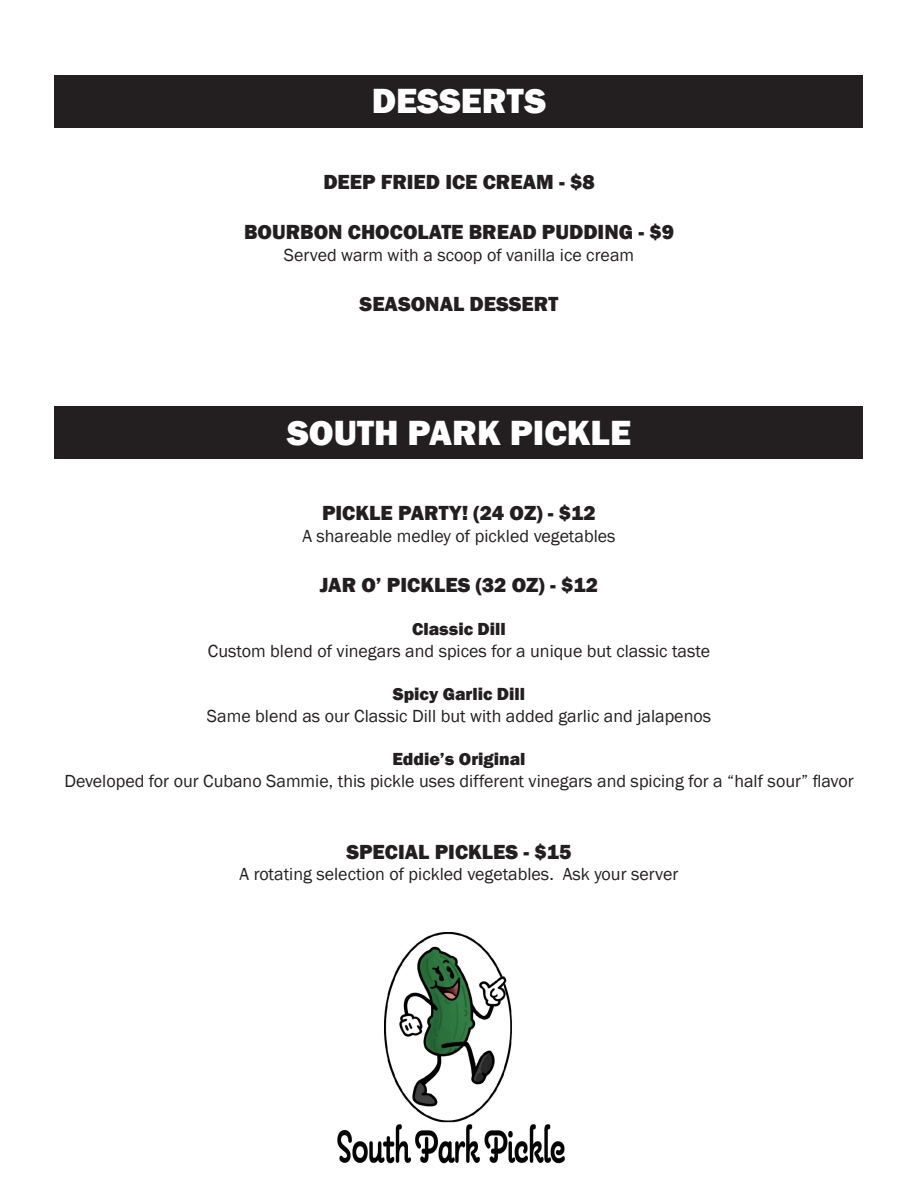
<style>
.page{position:relative;width:918px;height:1188px;background:#fff}
.page>*{position:absolute;margin:0;border:0;box-sizing:border-box;transform-origin:0 0}
.t1{font:800 36px "Franklin Gothic";color:#fff}
.t2{font:800 21px "Franklin Gothic";color:#231f20}
.t3{font:18px "Franklin Gothic";color:#231f20}
.t4{font:800 18px "Franklin Gothic";color:#231f20}
</style>
<div class="page">
<div style="left:54px;top:406px;width:808px;height:53px;background:#231f20"></div>
<div style="left:54px;top:76px;width:808px;height:52px;background:#231f20"></div>
<img style="left:338px;top:933px;width:227px;height:231px">
<p class="t1" style="left:372px;top:78px;width:176px">DESSERTS</p>
<p class="t2" style="left:323px;top:168px;width:273px">DEEP FRIED ICE CREAM - $8</p>
<p class="t2" style="left:244px;top:219px;width:431px">BOURBON CHOCOLATE BREAD PUDDING - $9</p>
<p class="t3" style="left:284px;top:244px;width:352px">Served warm with a scoop of vanilla ice cream</p>
<p class="t2" style="left:360px;top:291px;width:200px">SEASONAL DESSERT</p>
<p class="t1" style="left:287px;top:409px;width:345px">SOUTH PARK PICKLE</p>
<p class="t2" style="left:322px;top:500px;width:275px">PICKLE PARTY! (24 OZ) - $12</p>
<p class="t3" style="left:302px;top:525px;width:315px">A shareable medley of pickled vegetables</p>
<p class="t2" style="left:320px;top:572px;width:280px">JAR O’ PICKLES (32 OZ) - $12</p>
<p class="t4" style="left:412px;top:618px;width:95px">Classic Dill</p>
<p class="t3" style="left:208px;top:640px;width:504px">Custom blend of vinegars and spices for a unique but classic taste</p>
<p class="t4" style="left:393px;top:683px;width:134px">Spicy Garlic Dill</p>
<p class="t3" style="left:207px;top:705px;width:506px">Same blend as our Classic Dill but with added garlic and jalapenos</p>
<p class="t4" style="left:392px;top:747px;width:135px">Eddie’s Original</p>
<p class="t3" style="left:64px;top:769px;width:791px">Developed for our Cubano Sammie, this pickle uses different vinegars and spicing for a “half sour” flavor</p>
<p class="t2" style="left:346px;top:838px;width:227px">SPECIAL PICKLES - $15</p>
<p class="t3" style="left:240px;top:863px;width:440px">A rotating selection of pickled vegetables. Ask your server</p>
</div>
